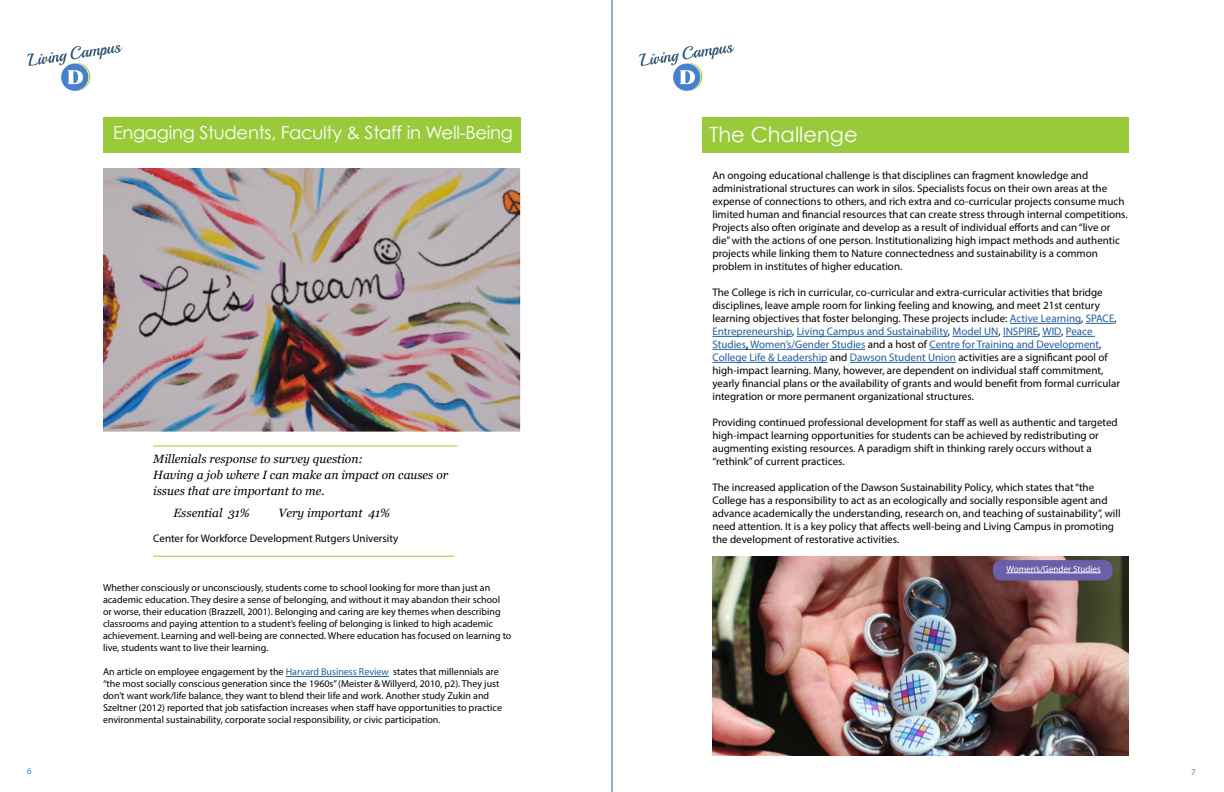
<style>
.page{position:relative;width:1224px;height:792px;background:#fff}
.page>*{position:absolute;margin:0;border:0;box-sizing:border-box;transform-origin:0 0}
.t1{font:21px "Century Gothic";color:#fff}
.t2{font:18px "Century Gothic";letter-spacing:-.015em;color:#fff}
.t3{font:italic 12px/16px "Georgia";color:#000}
.t4{font:11px/13px "Myriad Pro";color:#000}
.t5{font:10px/12px "Myriad Pro";color:#000}
.t6{font:9px "Myriad Pro";color:#fff}
.t7{font:9px "Myriad Pro";color:#4681cf}
.s1{color:#215e9e}
</style>
<div class="page">
<div style="left:103px;top:117px;width:418px;height:36px;background:#99ca3c"></div>
<svg style="left:27px;top:45px;width:95px;height:46px"></svg>
<hr style="left:153px;top:445px;width:304px;height:1px;background:#99ca3c">
<hr style="left:153px;top:556px;width:301px;height:1px;background:#99ca3c">
<svg style="left:639px;top:45px;width:95px;height:46px"></svg>
<img style="left:103px;top:169px;width:418px;height:263px">
<hr style="left:286px;top:676px;width:103px;height:1px;background:#215e9e">
<div style="left:702px;top:117px;width:427px;height:36px;background:#99ca3c"></div>
<hr style="left:1010px;top:323px;width:71px;height:1px;background:#215e9e">
<svg style="left:1086px;top:323px;width:28px;height:1px"></svg>
<hr style="left:712px;top:336px;width:80px;height:1px;background:#215e9e">
<hr style="left:797px;top:336px;width:151px;height:1px;background:#215e9e">
<hr style="left:953px;top:336px;width:45px;height:1px;background:#215e9e">
<hr style="left:1003px;top:336px;width:35px;height:1px;background:#215e9e">
<svg style="left:1042px;top:336px;width:53px;height:1px"></svg>
<hr style="left:712px;top:349px;width:34px;height:1px;background:#215e9e">
<hr style="left:748px;top:349px;width:117px;height:1px;background:#215e9e">
<hr style="left:929px;top:349px;width:170px;height:1px;background:#215e9e">
<hr style="left:712px;top:362px;width:116px;height:1px;background:#215e9e">
<hr style="left:850px;top:362px;width:106px;height:1px;background:#215e9e">
<img style="left:713px;top:557px;width:416px;height:199px">
<div style="left:994px;top:561px;width:118px;height:19px;background:#6a60aa;border-radius:8px"></div>
<hr style="left:1006px;top:573px;width:95px;height:1px;background:#fff">
<div style="left:993px;top:560px;width:119px;height:20px;border:1px solid #6a60aa;border-radius:8px"></div>
<hr style="left:612px;top:0;width:1px;height:792px;background:#3155a4">
<h2 class="t2" style="left:113px;top:122px;width:402px">Engaging Students, Faculty &amp; Staff in Well-Being</h2>
<p class="t3" style="left:153px;top:451px;width:297px">Millenials response to survey question:<br>Having a job where I can make an impact on causes or issues that are important to me.</p>
<p class="t3" style="left:173px;top:505px;width:78px">Essential 31%</p>
<p class="t3" style="left:278px;top:505px;width:113px">Very important 41%</p>
<p class="t4" style="left:153px;top:532px;width:247px">Center for Workforce Development Rutgers University</p>
<p class="t5" style="left:103px;top:582px;width:410px">Whether consciously or unconsciously, students come to school looking for more than just an academic education. They desire a sense of belonging, and without it may abandon their school<br>or worse, their education (Brazzell, 2001). Belonging and caring are key themes when describing classrooms and paying attention to a student’s feeling of belonging is linked to high academic achievement. Learning and well-being are connected. Where education has focused on learning to live, students want to live their learning.</p>
<p class="t5" style="left:103px;top:666px;width:401px">An article on employee engagement by the <span class="s1">Harvard Business Review</span> states that millennials are “the most socially conscious generation since the 1960s” (Meister &amp; Willyerd, 2010, p2). They just don’t want work/life balance, they want to blend their life and work. Another study Zukin and Szeltner (2012) reported that job satisfaction increases when staff have opportunities to practice environmental sustainability, corporate social responsibility, or civic participation.</p>
<h1 class="t1" style="left:710px;top:121px;width:150px">The Challenge</h1>
<p class="t4" style="left:712px;top:169px;width:417px">An ongoing educational challenge is that disciplines can fragment knowledge and administrational structures can work in silos. Specialists focus on their own areas at the expense of connections to others, and rich extra and co-curricular projects consume much limited human and financial resources that can create stress through internal competitions.<br>Projects also often originate and develop as a result of individual efforts and can “live or die” with the actions of one person. Institutionalizing high impact methods and authentic projects while linking them to Nature connectedness and sustainability is a common problem in institutes of higher education.</p>
<p class="t4" style="left:712px;top:286px;width:409px">The College is rich in curricular, co-curricular and extra-curricular activities that bridge disciplines, leave ample room for linking feeling and knowing, and meet 21st century learning objectives that foster belonging. These projects include: <span class="s1">Active Learning</span>, <span class="s1">SPACE</span>, <span class="s1">Entrepreneurship</span>, <span class="s1">Living Campus and Sustainability</span>, <span class="s1">Model UN</span>, <span class="s1">INSPIRE</span>, <span class="s1">WID</span>, <span class="s1">Peace Studies</span>, <span class="s1">Women’s/Gender Studies</span> and a host of <span class="s1">Centre for Training and Development</span>, <span class="s1">College Life &amp; Leadership</span> and <span class="s1">Dawson Student Union</span> activities are a significant pool of high-impact learning. Many, however, are dependent on individual staff commitment, yearly financial plans or the availability of grants and would benefit from formal curricular integration or more permanent organizational structures.</p>
<p class="t4" style="left:712px;top:416px;width:407px">Providing continued professional development for staff as well as authentic and targeted high-impact learning opportunities for students can be achieved by redistributing or augmenting existing resources. A paradigm shift in thinking rarely occurs without a “rethink” of current practices.</p>
<p class="t4" style="left:712px;top:481px;width:410px">The increased application of the Dawson Sustainability Policy, which states that “the College has a responsibility to act as an ecologically and socially responsible agent and advance academically the understanding, research on, and teaching of sustainability”, will need attention. It is a key policy that affects well-being and Living Campus in promoting the development of restorative activities.</p>
<p class="t6" style="left:1006px;top:563px;width:96px">Women’s/Gender Studies</p>
<p class="t7" style="left:27px;top:765px;width:6px">6</p>
<p class="t7" style="left:1191px;top:766px;width:6px">7</p>
</div>
